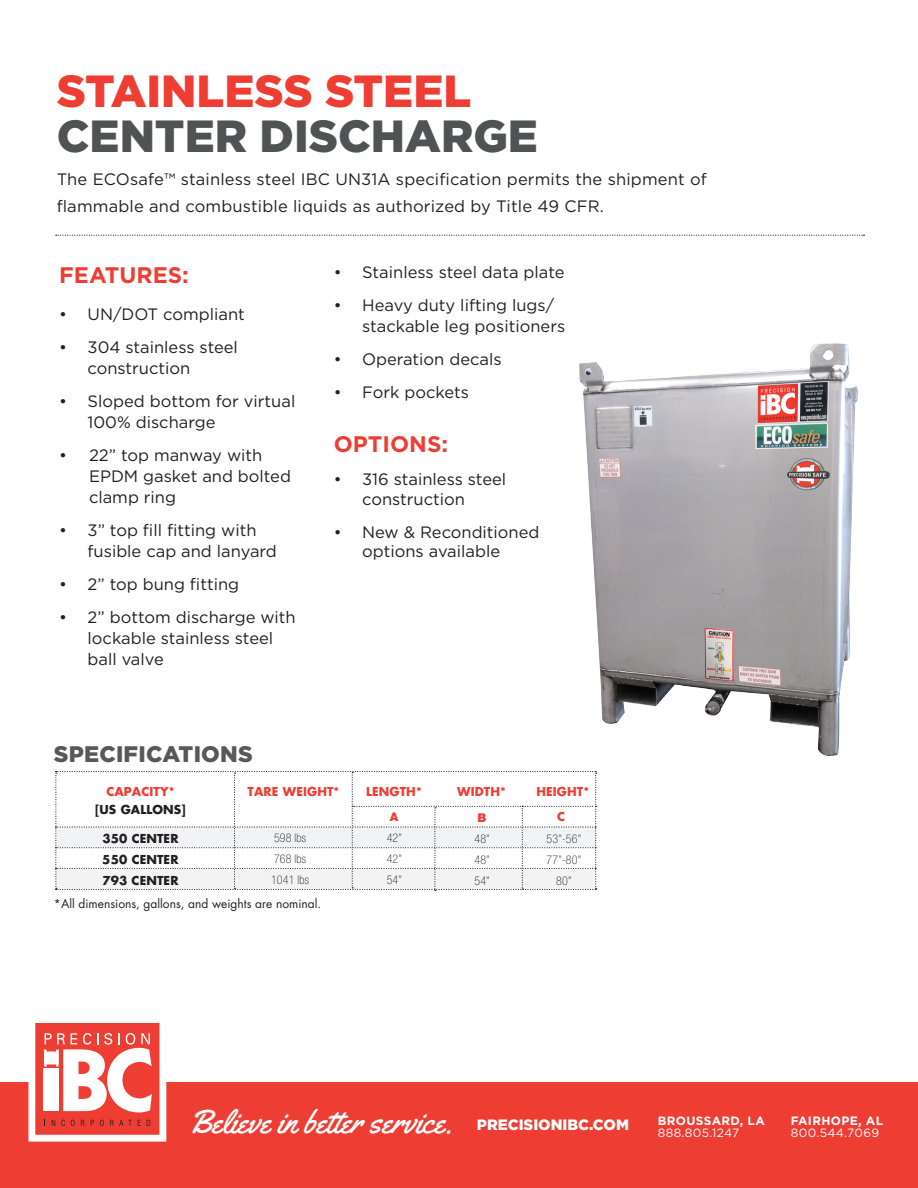
<style>
.page{position:relative;width:918px;height:1188px;background:#fff}
.page>*{position:absolute;margin:0;border:0;box-sizing:border-box;transform-origin:0 0}
.t1{font:900 45px/45px "Gotham";color:#505353}
.t2{font:33px "Yellowtail";color:#fff}
.t3{font:700 22.5px "Gotham";color:#ee3e34}
.t4{font:900 22.5px "Gotham";letter-spacing:.01em;color:#57585a}
.t5{font:16.5px/21px "Gotham";color:#231f20}
.t6{font:16.5px/21px "Gotham";color:#242021}
.t7{font:900 15px "Gotham";color:#fff}
.t8{font:100 condensed 12px/21px "Helvetica Neue";letter-spacing:.01em;color:#231f20}
.t9{font:12px "Futura";color:#231f20}
.t10{font:700 12px "Futura";letter-spacing:.01em;color:#ee3e34}
.t11{font:700 12px "Futura";letter-spacing:.01em;color:#231f20}
.t12{font:12px "Gotham";letter-spacing:.03em;color:#fff}
.t13{font:700 12px "Gotham";letter-spacing:.03em;color:#fff}
.t14{font:900 12px "Helvetica Neue";color:#ee3e34}
.s1{color:#ee3e34}
.s2{font-weight:900;font-stretch:normal;color:#ee3e34}
</style>
<div class="page">
<div style="left:0;top:1082px;width:918px;height:106px;background:#ee3e34"></div>
<svg style="left:28px;top:1023px;width:139px;height:119px"></svg>
<svg style="left:56px;top:235px;width:808px;height:1px"></svg>
<img style="left:579px;top:343px;width:279px;height:431px">
<svg style="left:55px;top:771px;width:542px;height:120px"></svg>
<p class="t1" style="left:57px;top:68px;width:483px"><span class="s1">STAINLESS STEEL<br></span>CENTER DISCHARGE</p>
<p class="t5" style="left:57px;top:165px;width:652px;line-height:27px">The ECOsafe™ stainless steel IBC UN31A specification permits the shipment of flammable and combustible liquids as authorized by Title 49 CFR.</p>
<p class="t3" style="left:59px;top:260px;width:131px">FEATURES:</p>
<p class="t5" style="left:59px;top:303px;width:187px">• UN/DOT compliant</p>
<p class="t5" style="left:88px;top:336px;width:152px;text-indent:-28px">• 304 stainless steel construction</p>
<p class="t5" style="left:88px;top:390px;width:209px;text-indent:-28px">• Sloped bottom for virtual<br>100% discharge</p>
<p class="t5" style="left:89px;top:444px;width:204px;text-indent:-30px">• 22” top manway with<br>EPDM gasket and bolted clamp ring</p>
<p class="t5" style="left:88px;top:519px;width:191px;text-indent:-28px">• 3” top fill fitting with fusible cap and lanyard</p>
<p class="t5" style="left:59px;top:573px;width:181px">• 2” top bung fitting</p>
<p class="t5" style="left:88px;top:606px;width:210px;text-indent:-28px">• 2” bottom discharge with lockable stainless steel ball valve</p>
<p class="t6" style="left:334px;top:261px;width:232px">• Stainless steel data plate</p>
<p class="t6" style="left:362px;top:294px;width:205px;text-indent:-28px">• Heavy duty lifting lugs/ stackable leg positioners</p>
<p class="t6" style="left:334px;top:348px;width:169px">• Operation decals</p>
<p class="t6" style="left:334px;top:381px;width:137px">• Fork pockets</p>
<p class="t3" style="left:334px;top:429px;width:116px">OPTIONS:</p>
<p class="t5" style="left:362px;top:469px;width:146px;line-height:19.8px;text-indent:-28px">• 316 stainless steel construction</p>
<p class="t5" style="left:362px;top:522px;width:179px;line-height:19.8px;text-indent:-28px">• New &amp; Reconditioned options available</p>
<p class="t4" style="left:54px;top:739px;width:200px">SPECIFICATIONS</p>
<p class="t10" style="left:106px;top:784px;width:70px">CAPACITY*</p>
<p class="t11" style="left:95px;top:802px;width:92px">[US GALLONS]</p>
<p class="t11" style="left:102px;top:830px;width:78px">350 CENTER</p>
<p class="t11" style="left:102px;top:851px;width:78px">550 CENTER</p>
<p class="t11" style="left:102px;top:872px;width:78px">793 CENTER</p>
<p class="t10" style="left:248px;top:784px;width:93px">TARE WEIGHT*</p>
<p class="t8" style="left:274px;top:827px;width:33px">598 lbs</p>
<p class="t8" style="left:274px;top:848px;width:33px">768 lbs</p>
<p class="t8" style="left:271px;top:869px;width:39px">1041 lbs</p>
<p class="t9" style="left:54px;top:896px;width:269px">*All dimensions, gallons, and weights are nominal.</p>
<p class="t10" style="left:366px;top:784px;width:57px">LENGTH*</p>
<p class="t8" style="left:387px;top:806px;width:17px"><span class="s2">A<br></span>42”</p>
<p class="t8" style="left:387px;top:848px;width:17px">42”</p>
<p class="t8" style="left:387px;top:869px;width:17px">54”</p>
<p class="t10" style="left:457px;top:784px;width:50px">WIDTH*</p>
<p class="t10" style="left:536px;top:784px;width:54px">HEIGHT*</p>
<p class="t14" style="left:477px;top:810px;width:10px">B</p>
<p class="t8" style="left:474px;top:828px;width:17px">48”</p>
<p class="t8" style="left:474px;top:849px;width:17px">48”</p>
<p class="t8" style="left:474px;top:870px;width:17px">54”</p>
<p class="t10" style="left:557px;top:809px;width:9px">C</p>
<p class="t8" style="left:547px;top:828px;width:36px">53”-56”</p>
<p class="t8" style="left:547px;top:849px;width:36px">77”-80”</p>
<p class="t8" style="left:556px;top:870px;width:17px">80”</p>
<h2 class="t2" style="left:189px;top:1101px;width:265px">Believe in better service.</h2>
<p class="t13" style="left:791px;top:1113px;width:94px">FAIRHOPE, AL</p>
<p class="t13" style="left:658px;top:1113px;width:108px">BROUSSARD, LA</p>
<p class="t12" style="left:658px;top:1125px;width:83px">888.805.1247</p>
<p class="t7" style="left:477px;top:1114px;width:154px">PRECISIONIBC.COM</p>
<p class="t12" style="left:791px;top:1125px;width:90px">800.544.7069</p>
</div>
